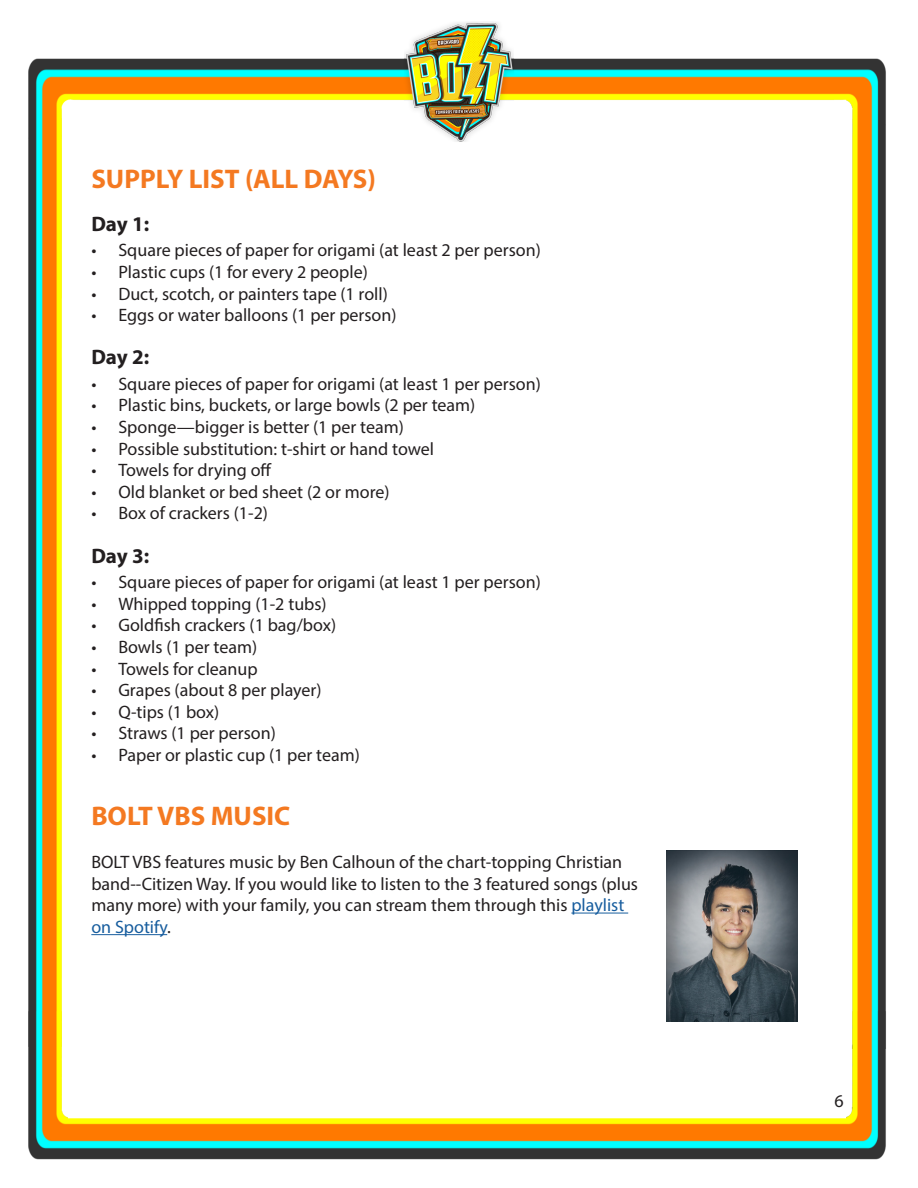
<style>
.page{position:relative;width:918px;height:1188px;background:#fff}
.page>*{position:absolute;margin:0;border:0;box-sizing:border-box;transform-origin:0 0}
.t1{font:700 27px "Myriad Pro";color:#f47921}
.t2{font:700 21px "Myriad Pro";letter-spacing:-.005em;color:#231f20}
.t3{font:18px/21.6px "Myriad Pro";color:#231f20}
.s1{color:#175d9e}
</style>
<div class="page">
<img style="left:28px;top:22px;width:858px;height:1138px">
<hr style="left:571px;top:913px;width:57px;height:1px;background:#175d9e">
<hr style="left:91px;top:934px;width:76px;height:1px;background:#175d9e">
<img style="left:666px;top:850px;width:132px;height:171px">
<p class="t1" style="left:91px;top:161px;width:286px">SUPPLY LIST (ALL DAYS)</p>
<p class="t2" style="left:91px;top:210px;width:59px">Day 1:</p>
<p class="t3" style="left:91px;top:239px;width:451px">• Square pieces of paper for origami (at least 2 per person)</p>
<p class="t3" style="left:91px;top:261px;width:278px">• Plastic cups (1 for every 2 people)</p>
<p class="t3" style="left:91px;top:282px;width:298px">• Duct, scotch, or painters tape (1 roll)</p>
<p class="t3" style="left:91px;top:304px;width:307px">• Eggs or water balloons (1 per person)</p>
<p class="t2" style="left:91px;top:344px;width:59px">Day 2:</p>
<p class="t3" style="left:91px;top:373px;width:451px">• Square pieces of paper for origami (at least 1 per person)</p>
<p class="t3" style="left:91px;top:394px;width:385px">• Plastic bins, buckets, or large bowls (2 per team)</p>
<p class="t3" style="left:91px;top:416px;width:314px">• Sponge—bigger is better (1 per team)</p>
<p class="t3" style="left:91px;top:438px;width:344px">• Possible substitution: t-shirt or hand towel</p>
<p class="t3" style="left:91px;top:459px;width:182px">• Towels for drying off</p>
<p class="t3" style="left:91px;top:481px;width:300px">• Old blanket or bed sheet (2 or more)</p>
<p class="t3" style="left:91px;top:502px;width:178px">• Box of crackers (1-2)</p>
<p class="t2" style="left:91px;top:542px;width:59px">Day 3:</p>
<p class="t3" style="left:91px;top:571px;width:451px">• Square pieces of paper for origami (at least 1 per person)</p>
<p class="t3" style="left:91px;top:593px;width:237px">• Whipped topping (1-2 tubs)</p>
<p class="t3" style="left:91px;top:614px;width:246px">• Goldfish crackers (1 bag/box)</p>
<p class="t3" style="left:91px;top:636px;width:167px">• Bowls (1 per team)</p>
<p class="t3" style="left:91px;top:657px;width:168px">• Towels for cleanup</p>
<p class="t3" style="left:91px;top:679px;width:232px">• Grapes (about 8 per player)</p>
<p class="t3" style="left:91px;top:701px;width:130px">• Q-tips (1 box)</p>
<p class="t3" style="left:91px;top:722px;width:186px">• Straws (1 per person)</p>
<p class="t3" style="left:91px;top:744px;width:270px">• Paper or plastic cup (1 per team)</p>
<p class="t1" style="left:91px;top:798px;width:201px">BOLT VBS MUSIC</p>
<p class="t3" style="left:91px;top:851px;width:548px">BOLT VBS features music by Ben Calhoun of the chart-topping Christian band--Citizen Way. If you would like to listen to the 3 featured songs (plus many more) with your family, you can stream them through this <span class="s1">playlist on Spotify</span>.</p>
<p class="t3" style="left:835px;top:1090px;width:11px">6</p>
</div>
